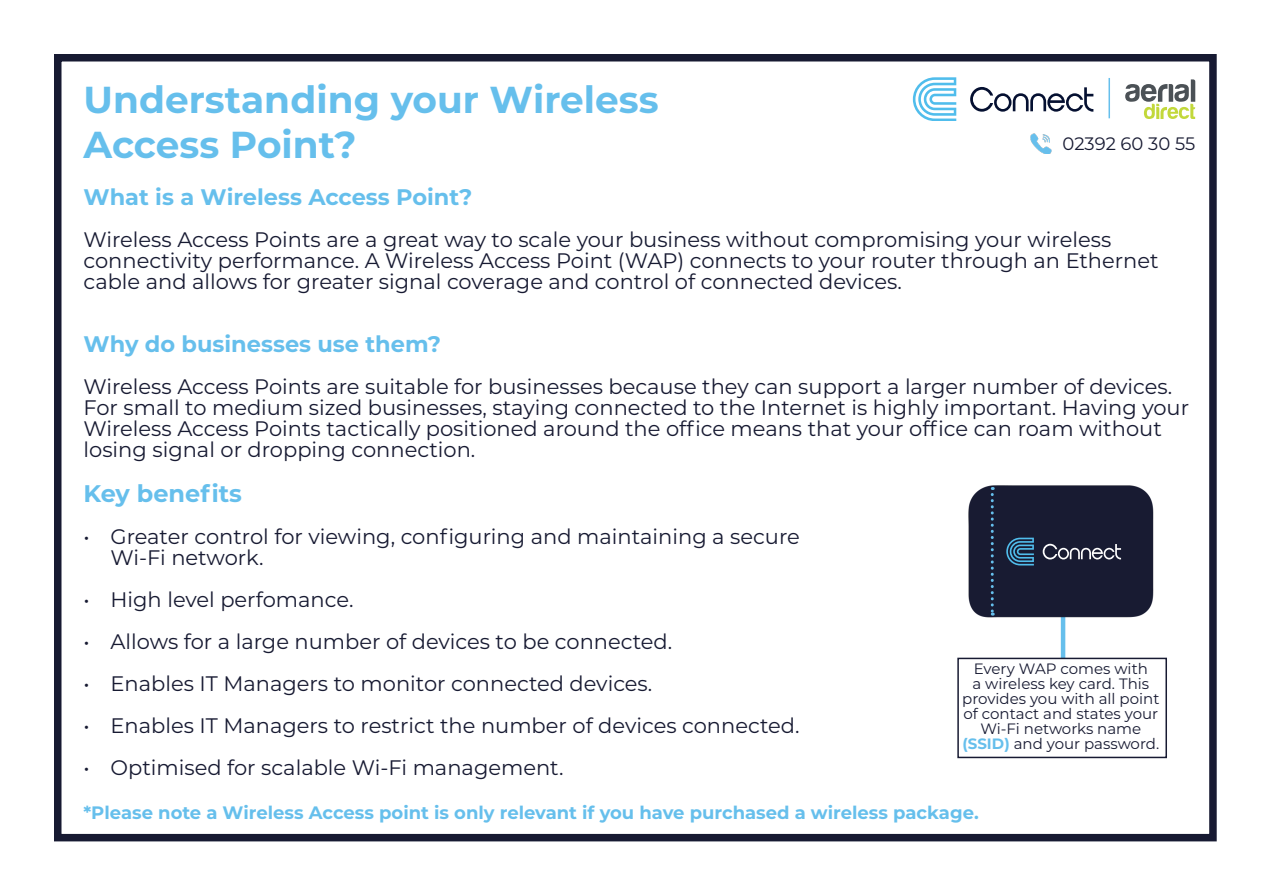
<style>
.page{position:relative;width:1263px;height:893px;background:#fff}
.page>*{position:absolute;margin:0;border:0;box-sizing:border-box;transform-origin:0 0}
.t1{font:700 37.5px/45px "Montserrat";color:#66bfec}
.t2{font:700 24px "Montserrat";color:#66bfec}
.t3{font:700 22.5px "Montserrat";color:#66bfec}
.t4{font:21px/21px "Montserrat";color:#171a32}
.t5{font:700 18px "Montserrat";color:#66bfec}
.t6{font:18px "Montserrat";color:#171a32}
.Body_center{font:15px/15px "Montserrat";color:#171a32;text-align:center}
.s1{font-weight:700;color:#66bfec}
</style>
<div class="page">
<div style="left:54px;top:54px;width:1163px;height:787px;border:8px solid #171a32"></div>
<svg style="left:1125px;top:79px;width:70px;height:40px"></svg>
<hr style="left:1108px;top:78px;width:2px;height:40px;background:#66bfec">
<svg style="left:970px;top:87px;width:123px;height:25px"></svg>
<svg style="left:913px;top:78px;width:43px;height:42px"></svg>
<img style="left:1030px;top:134px;width:22px;height:20px">
<hr style="left:1061px;top:609px;width:4px;height:67px;background:#66bfec">
<img style="left:968px;top:485px;width:186px;height:161px">
<svg style="left:1043px;top:544px;width:78px;height:15px"></svg>
<svg style="left:1006px;top:538px;width:28px;height:27px"></svg>
<svg style="left:991px;top:487px;width:3px;height:129px"></svg>
<div style="left:957px;top:658px;width:210px;height:100px;background:#fff;border:2px solid #171a32"></div>
<p class="t1" style="left:84px;top:75px;width:577px">Understanding your Wireless<br>Access Point?</p>
<p class="t3" style="left:84px;top:181px;width:390px">What is a Wireless Access Point?</p>
<p class="t4" style="left:84px;top:229px;width:1077px">Wireless Access Points are a great way to scale your business without compromising your wireless connectivity performance. A Wireless Access Point (WAP) connects to your router through an Ethernet cable and allows for greater signal coverage and control of connected devices.</p>
<p class="t6" style="left:1062px;top:131px;width:134px">02392 60 30 55</p>
<p class="t3" style="left:84px;top:328px;width:359px">Why do businesses use them?</p>
<p class="t4" style="left:84px;top:376px;width:1107px">Wireless Access Points are suitable for businesses because they can support a larger number of devices.<br>For small to medium sized businesses, staying connected to the Internet is highly important. Having your Wireless Access Points tactically positioned around the office means that your office can roam without losing signal or dropping connection.</p>
<p class="t2" style="left:84px;top:476px;width:160px">Key benefits</p>
<p class="t4" style="left:111px;top:525px;width:691px;text-indent:-27px">• Greater control for viewing, configuring and maintaining a secure<br>Wi-Fi network.</p>
<p class="t4" style="left:84px;top:588px;width:272px">• High level perfomance.</p>
<p class="t4" style="left:84px;top:630px;width:590px">• Allows for a large number of devices to be connected.</p>
<p class="t4" style="left:84px;top:672px;width:570px">• Enables IT Managers to monitor connected devices.</p>
<p class="t4" style="left:84px;top:714px;width:717px">• Enables IT Managers to restrict the number of devices connected.</p>
<p class="t4" style="left:84px;top:756px;width:481px">• Optimised for scalable Wi-Fi management.</p>
<p class="Body_center" style="left:962px;top:661px;width:199px">Every WAP comes with<br>a wireless key card. This provides you with all point of contact and states your<br>Wi-Fi networks name <span class="s1">(SSID)</span> and your password.</p>
<p class="t5" style="left:84px;top:799px;width:897px">*Please note a Wireless Access point is only relevant if you have purchased a wireless package.</p>
</div>
